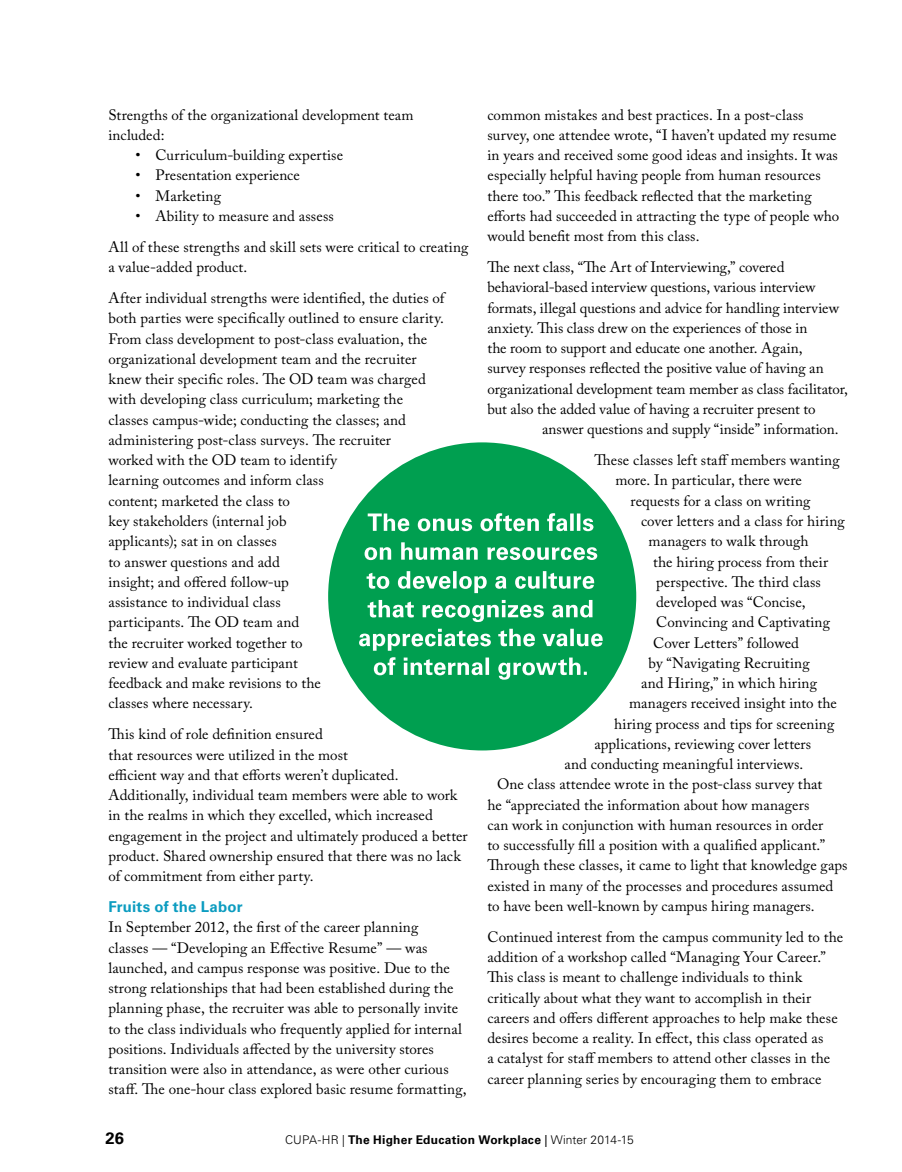
<style>
.page{position:relative;width:902px;height:1172px;background:#fff}
.page>*{position:absolute;margin:0;border:0;box-sizing:border-box;transform-origin:0 0}
.t1{font:700 16.5px "Univers LT Std";color:#000}
.t2{font:15px/20.2px "Adobe Caslon Pro";letter-spacing:.005em;color:#000}
.t3{font:700 15px "Univers LT Std";letter-spacing:.015em;color:#0c9cc0}
.t4{font:700 12px "Univers LT Std";letter-spacing:.02em;color:#000}
.s1{font-weight:300}
.s2{font-weight:400}
</style>
<div class="page">
<div style="left:328px;top:442px;width:308px;height:308px;background:#009f50;border-radius:50%"></div>
<svg style="left:374px;top:657px;width:213px;height:23px"></svg>
<svg style="left:359px;top:629px;width:244px;height:22px"></svg>
<svg style="left:367px;top:600px;width:225px;height:22px"></svg>
<svg style="left:366px;top:571px;width:228px;height:22px"></svg>
<svg style="left:364px;top:542px;width:233px;height:18px"></svg>
<svg style="left:368px;top:513px;width:225px;height:18px"></svg>
<p class="t2" style="left:108px;top:104px;width:307px">Strengths of the organizational development team included:</p>
<p class="t2" style="left:135px;top:145px;width:209px">• Curriculum-building expertise</p>
<p class="t2" style="left:135px;top:165px;width:166px">• Presentation experience</p>
<p class="t2" style="left:135px;top:185px;width:87px">• Marketing</p>
<p class="t2" style="left:108px;top:200px;width:361px;line-height:31px;text-indent:27px">• Ability to measure and assess<br>All of these strengths and skill sets were critical to creating</p>
<p class="t2" style="left:108px;top:251px;width:338px;line-height:31px">a value-added product.<br>After individual strengths were identified, the duties of</p>
<p class="t2" style="left:108px;top:308px;width:337px">both parties were specifically outlined to ensure clarity.<br>From class development to post-class evaluation, the organizational development team and the recruiter knew their specific roles. The OD team was charged with developing class curriculum; marketing the classes campus-wide; conducting the classes; and administering post-class surveys. The recruiter<br>worked with the OD team to identify<br>learning outcomes and inform class<br>content; marketed the class to<br>key stakeholders (internal job<br>applicants); sat in on classes<br>to answer questions and add<br>insight; and offered follow-up<br>assistance to individual class<br>participants. The OD team and<br>the recruiter worked together to<br>review and evaluate participant<br>feedback and make revisions to the<br>classes where necessary.</p>
<p class="t2" style="left:108px;top:724px;width:361px">This kind of role definition ensured<br>that resources were utilized in the most<br>efficient way and that efforts weren’t duplicated.<br>Additionally, individual team members were able to work in the realms in which they excelled, which increased engagement in the project and ultimately produced a better product. Shared ownership ensured that there was no lack of commitment from either party.</p>
<p class="t3" style="left:108px;top:898px;width:136px">Fruits of the Labor</p>
<p class="t2" style="left:108px;top:917px;width:360px">In September 2012, the first of the career planning<br>classes — “Developing an Effective Resume” — was launched, and campus response was positive. Due to the strong relationships that had been established during the planning phase, the recruiter was able to personally invite to the class individuals who frequently applied for internal positions. Individuals affected by the university stores transition were also in attendance, as were other curious staff. The one-hour class explored basic resume formatting,</p>
<p class="t2" style="left:487px;top:104px;width:353px">common mistakes and best practices. In a post-class survey, one attendee wrote, “I haven’t updated my resume in years and received some good ideas and insights. It was especially helpful having people from human resources there too.” This feedback reflected that the marketing efforts had succeeded in attracting the type of people who would benefit most from this class.</p>
<p class="t2" style="left:487px;top:257px;width:362px">The next class, “The Art of Interviewing,” covered behavioral-based interview questions, various interview formats, illegal questions and advice for handling interview anxiety. This class drew on the experiences of those in<br>the room to support and educate one another. Again,<br>survey responses reflected the positive value of having an organizational development team member as class facilitator, but also the added value of having a recruiter present to</p>
<p class="t2" style="left:542px;top:413px;width:299px;line-height:31px;text-align:right">answer questions and supply “inside” information.<br>These classes left staff members wanting</p>
<p class="t2" style="left:615px;top:470px;width:188px">more. In particular, there were</p>
<p class="t2" style="left:630px;top:490px;width:181px">requests for a class on writing</p>
<p class="t2" style="left:641px;top:511px;width:205px">cover letters and a class for hiring</p>
<p class="t2" style="left:648px;top:531px;width:161px">managers to walk through</p>
<p class="t2" style="left:653px;top:551px;width:177px">the hiring process from their</p>
<p class="t2" style="left:656px;top:571px;width:166px">perspective. The third class</p>
<p class="t2" style="left:656px;top:592px;width:151px">developed was “Concise,</p>
<p class="t2" style="left:656px;top:612px;width:175px">Convincing and Captivating</p>
<p class="t2" style="left:653px;top:632px;width:148px">Cover Letters” followed</p>
<p class="t2" style="left:648px;top:652px;width:163px">by “Navigating Recruiting</p>
<p class="t2" style="left:641px;top:673px;width:177px">and Hiring,” in which hiring</p>
<p class="t2" style="left:629px;top:693px;width:209px">managers received insight into the</p>
<p class="t2" style="left:614px;top:713px;width:222px">hiring process and tips for screening</p>
<p class="t2" style="left:594px;top:733px;width:218px">applications, reviewing cover letters</p>
<p class="t2" style="left:564px;top:754px;width:240px">and conducting meaningful interviews.</p>
<p class="t2" style="left:497px;top:774px;width:327px">One class attendee wrote in the post-class survey that</p>
<p class="t2" style="left:487px;top:794px;width:323px">he “appreciated the information about how managers</p>
<p class="t2" style="left:487px;top:814px;width:337px">can work in conjunction with human resources in order</p>
<p class="t2" style="left:487px;top:835px;width:339px">to successfully fill a position with a qualified applicant.”</p>
<p class="t2" style="left:487px;top:855px;width:362px">Through these classes, it came to light that knowledge gaps</p>
<p class="t2" style="left:487px;top:875px;width:347px">existed in many of the processes and procedures assumed</p>
<p class="t2" style="left:487px;top:895px;width:329px">to have been well-known by campus hiring managers.</p>
<p class="t2" style="left:487px;top:926px;width:357px">Continued interest from the campus community led to the addition of a workshop called “Managing Your Career.” This class is meant to challenge individuals to think critically about what they want to accomplish in their careers and offers different approaches to help make these desires become a reality. In effect, this class operated as<br>a catalyst for staff members to attend other classes in the career planning series by encouraging them to embrace</p>
<p class="t1" style="left:106px;top:1129px;width:20px">26</p>
<p class="t4" style="left:285px;top:1133px;width:350px"><span class="s1">CUPA-HR |</span> The Higher Education Workplace <span class="s2">|</span> <span class="s1">Winter 2014-15</span></p>
</div>
